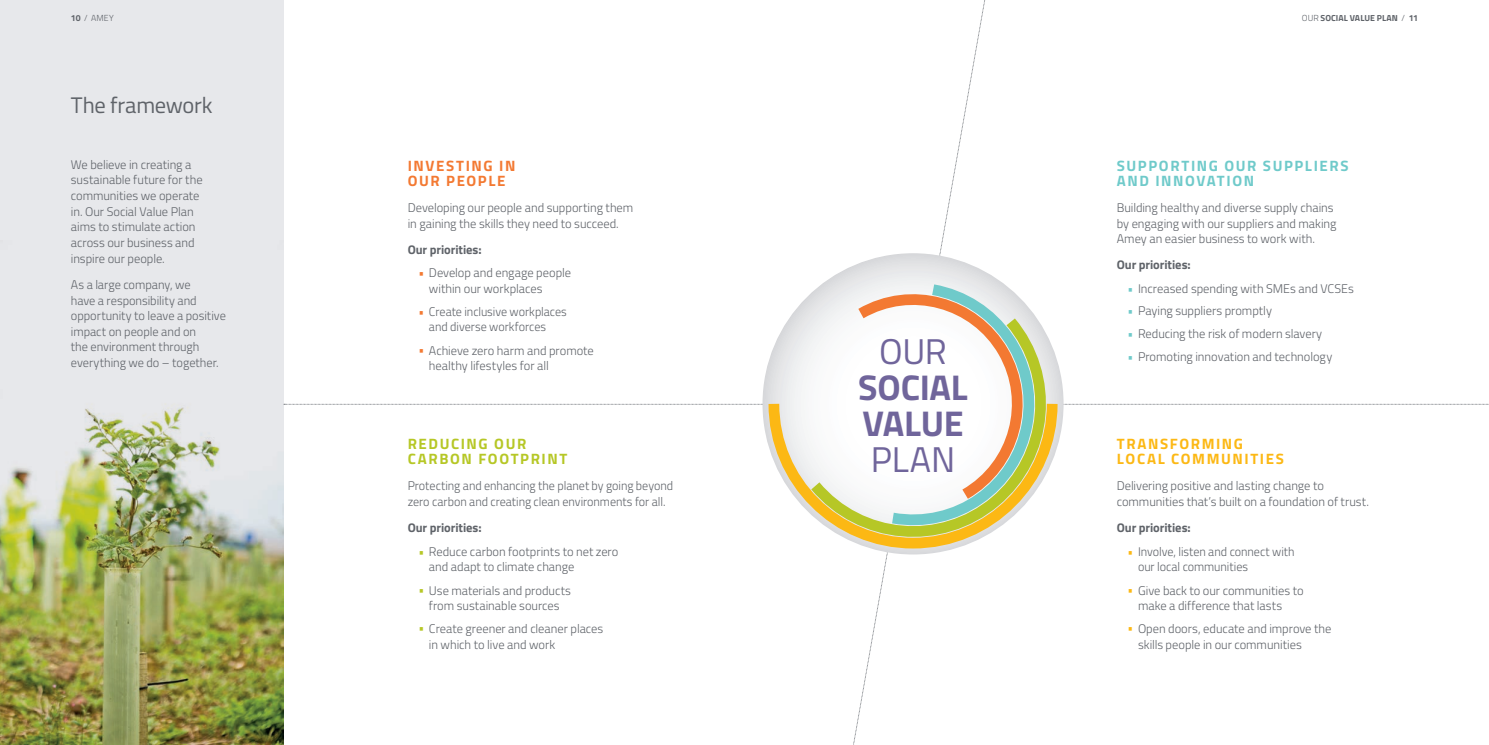
<style>
.page{position:relative;width:1489px;height:745px;background:#fff}
.page>*{position:absolute;margin:0;border:0;box-sizing:border-box;transform-origin:0 0}
.t1{font:700 35.75px/35.8px "Titillium";letter-spacing:-.005em;color:#70659b}
.t2{font:35.75px "Titillium";letter-spacing:-.01em;color:#70659b}
.t3{font:22.5px "Titillium";letter-spacing:-.01em;color:#5f6369}
.t4{font:700 15px/15px "Titillium";letter-spacing:.105em;color:#6fcaca}
.t5{font:700 15px/15px "Titillium";letter-spacing:.105em;color:#fcb814}
.t6{font:700 15px/15px "Titillium";letter-spacing:.105em;color:#b6c726}
.t7{font:700 15px/15px "Titillium";letter-spacing:.105em;color:#f37932}
.t8{font:300 12.5px/15.6px "Titillium";letter-spacing:-.005em;color:#5f6369}
.t9{font:700 12.5px "Titillium";letter-spacing:-.005em;color:#5f6369}
.t10{font:700 8.75px "Titillium";letter-spacing:.01em;color:#5f6369}
.t11{font:300 8.75px "Titillium";color:#5f6369}
.s1{font-weight:700}
.s2{font-weight:300}
.s3{color:#f37932}
.s4{color:#b6c726}
.s5{color:#6fcaca}
.s6{color:#fcb814}
</style>
<div class="page">
<div style="left:0;top:0;width:283px;height:744px;background:#e7e8eb"></div>
<img style="left:0;top:404px;width:283px;height:340px">
<svg style="left:853px;top:0;width:133px;height:744px"></svg>
<div style="left:762px;top:253px;width:301px;height:301px;background:#e0e1e3;border-radius:150px"></div>
<svg style="left:284px;top:277px;width:1205px;height:139px"></svg>
<svg style="left:800px;top:306px;width:264px;height:118px"></svg>
<svg style="left:763px;top:393px;width:299px;height:160px"></svg>
<p class="t11" style="left:71px;top:11px;width:44px"><span class="s1">10</span> / AMEY</p>
<p class="t10" style="left:1301px;top:11px;width:118px"><span class="s2">OUR</span> SOCIAL VALUE PLAN <span class="s2">/</span> 11</p>
<h2 class="t3" style="left:71px;top:88px;width:143px">The framework</h2>
<p class="t8" style="left:71px;top:156px;width:133px">We believe in creating a sustainable future for the communities we operate in. Our Social Value Plan aims to stimulate action across our business and inspire our people.</p>
<p class="t8" style="left:71px;top:276px;width:157px">As a large company, we<br>have a responsibility and opportunity to leave a positive impact on people and on<br>the environment through everything we do – together.</p>
<p class="t7" style="left:408px;top:157px;width:109px">INVESTING IN<br>OUR PEOPLE</p>
<p class="t8" style="left:407px;top:199px;width:227px">Developing our people and supporting them in gaining the skills they need to succeed.</p>
<p class="t9" style="left:407px;top:240px;width:75px">Our priorities:</p>
<p class="t8" style="left:429px;top:264px;width:144px;text-indent:-11px"><span class="s3">•</span> Develop and engage people within our workplaces</p>
<p class="t8" style="left:429px;top:303px;width:139px;text-indent:-11px"><span class="s3">•</span> Create inclusive workplaces and diverse workforces</p>
<p class="t8" style="left:429px;top:342px;width:166px;text-indent:-11px"><span class="s3">•</span> Achieve zero harm and promote healthy lifestyles for all</p>
<p class="t6" style="left:408px;top:435px;width:161px">REDUCING OUR<br>CARBON FOOTPRINT</p>
<p class="t8" style="left:407px;top:477px;width:267px">Protecting and enhancing the planet by going beyond zero carbon and creating clean environments for all.</p>
<p class="t9" style="left:407px;top:518px;width:75px">Our priorities:</p>
<p class="t8" style="left:429px;top:542px;width:191px;text-indent:-11px"><span class="s4">•</span> Reduce carbon footprints to net zero and adapt to climate change</p>
<p class="t8" style="left:418px;top:581px;width:154px;text-align:center"><span class="s4">•</span> Use materials and products from sustainable sources</p>
<p class="t8" style="left:429px;top:619px;width:176px;text-indent:-11px"><span class="s4">•</span> Create greener and cleaner places in which to live and work</p>
<h1 class="t2" style="left:879px;top:325px;width:69px">OUR</h1>
<h1 class="t1" style="left:858px;top:367px;width:111px">SOCIAL<br>VALUE</h1>
<h1 class="t2" style="left:870px;top:432px;width:86px">PLAN</h1>
<p class="t4" style="left:1116px;top:157px;width:233px">SUPPORTING OUR SUPPLIERS<br>AND INNOVATION</p>
<p class="t8" style="left:1116px;top:199px;width:221px">Building healthy and diverse supply chains by engaging with our suppliers and making<br>Amey an easier business to work with.</p>
<p class="t9" style="left:1116px;top:255px;width:75px">Our priorities:</p>
<p class="t8" style="left:1127px;top:280px;width:228px"><span class="s5">•</span> Increased spending with SMEs and VCSEs</p>
<p class="t8" style="left:1127px;top:302px;width:146px"><span class="s5">•</span> Paying suppliers promptly</p>
<p class="t8" style="left:1127px;top:325px;width:196px"><span class="s5">•</span> Reducing the risk of modern slavery</p>
<p class="t8" style="left:1127px;top:348px;width:206px"><span class="s5">•</span> Promoting innovation and technology</p>
<p class="t5" style="left:1116px;top:435px;width:168px">TRANSFORMING<br>LOCAL COMMUNITIES</p>
<p class="t8" style="left:1116px;top:477px;width:254px">Delivering positive and lasting change to communities that’s built on a foundation of trust.</p>
<p class="t9" style="left:1116px;top:518px;width:75px">Our priorities:</p>
<p class="t8" style="left:1137px;top:542px;width:158px;text-indent:-11px"><span class="s6">•</span> Involve, listen and connect with our local communities</p>
<p class="t8" style="left:1137px;top:581px;width:167px;text-indent:-11px"><span class="s6">•</span> Give back to our communities to make a difference that lasts</p>
<p class="t8" style="left:1137px;top:619px;width:195px;text-indent:-11px"><span class="s6">•</span> Open doors, educate and improve the skills people in our communities</p>
</div>
